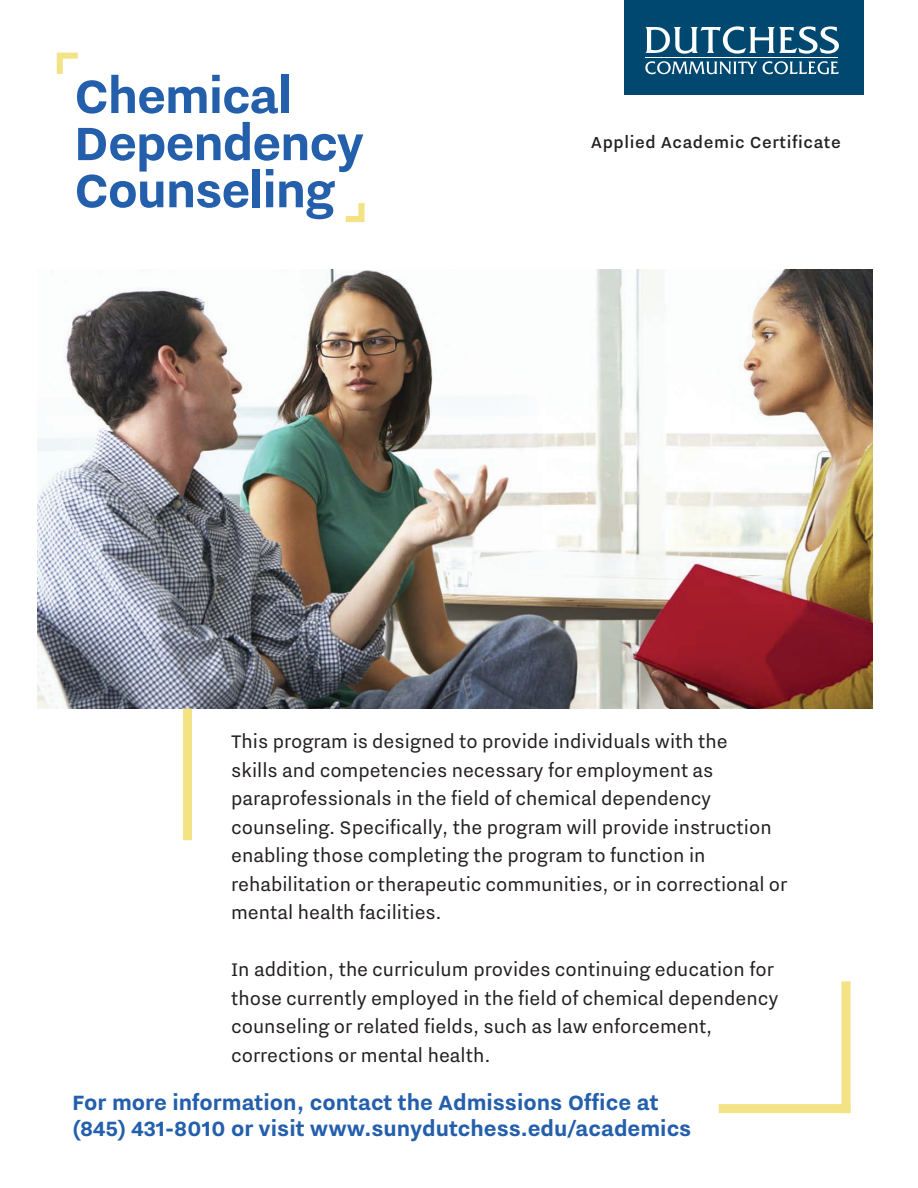
<style>
.page{position:relative;width:918px;height:1188px;background:#fff}
.page>*{position:absolute;margin:0;border:0;box-sizing:border-box;transform-origin:0 0}
.t1{font:700 57.75px/47.1px "Nitti Grotesk";letter-spacing:-.02em;color:#245fac}
.t2{font:700 25.5px/25.8px "Nitti Grotesk";color:#245fac}
.t3{font:22.5px/28.5px "Nitti Grotesk";color:#231f20}
.t4{font:500 19.8px "Nitti Grotesk";letter-spacing:.03em;color:#231f20}
</style>
<div class="page">
<svg style="left:56px;top:52px;width:22px;height:22px"></svg>
<svg style="left:345px;top:203px;width:20px;height:20px"></svg>
<img style="left:37px;top:270px;width:835px;height:438px">
<div style="left:842px;top:981px;width:8px;height:132px;background:#f3e385"></div>
<div style="left:719px;top:1104px;width:131px;height:9px;background:#f3e385"></div>
<div style="left:183px;top:708px;width:9px;height:132px;background:#f3e385"></div>
<div style="left:624px;top:0;width:240px;height:94px;background:#004870"></div>
<svg style="left:645px;top:26px;width:194px;height:28px"></svg>
<svg style="left:645px;top:61px;width:112px;height:13px"></svg>
<svg style="left:763px;top:61px;width:76px;height:13px"></svg>
<hr style="left:645px;top:57px;width:193px;height:1px;background:#fff">
<h1 class="t1" style="left:74px;top:71px;width:292px">Chemical<br>Dependency<br>Counseling</h1>
<p class="t4" style="left:591px;top:131px;width:251px">Applied Academic Certificate</p>
<p class="t3" style="left:231px;top:727px;width:558px">This program is designed to provide individuals with the<br>skills and competencies necessary for employment as paraprofessionals in the field of chemical dependency counseling. Specifically, the program will provide instruction enabling those completing the program to function in rehabilitation or therapeutic communities, or in correctional or mental health facilities.</p>
<p class="t3" style="left:231px;top:955px;width:549px">In addition, the curriculum provides continuing education for those currently employed in the field of chemical dependency counseling or related fields, such as law enforcement, corrections or mental health.</p>
<p class="t2" style="left:72px;top:1089px;width:621px">For more information, contact the Admissions Office at (845) 431-8010 or visit www.sunydutchess.edu/academics</p>
</div>
